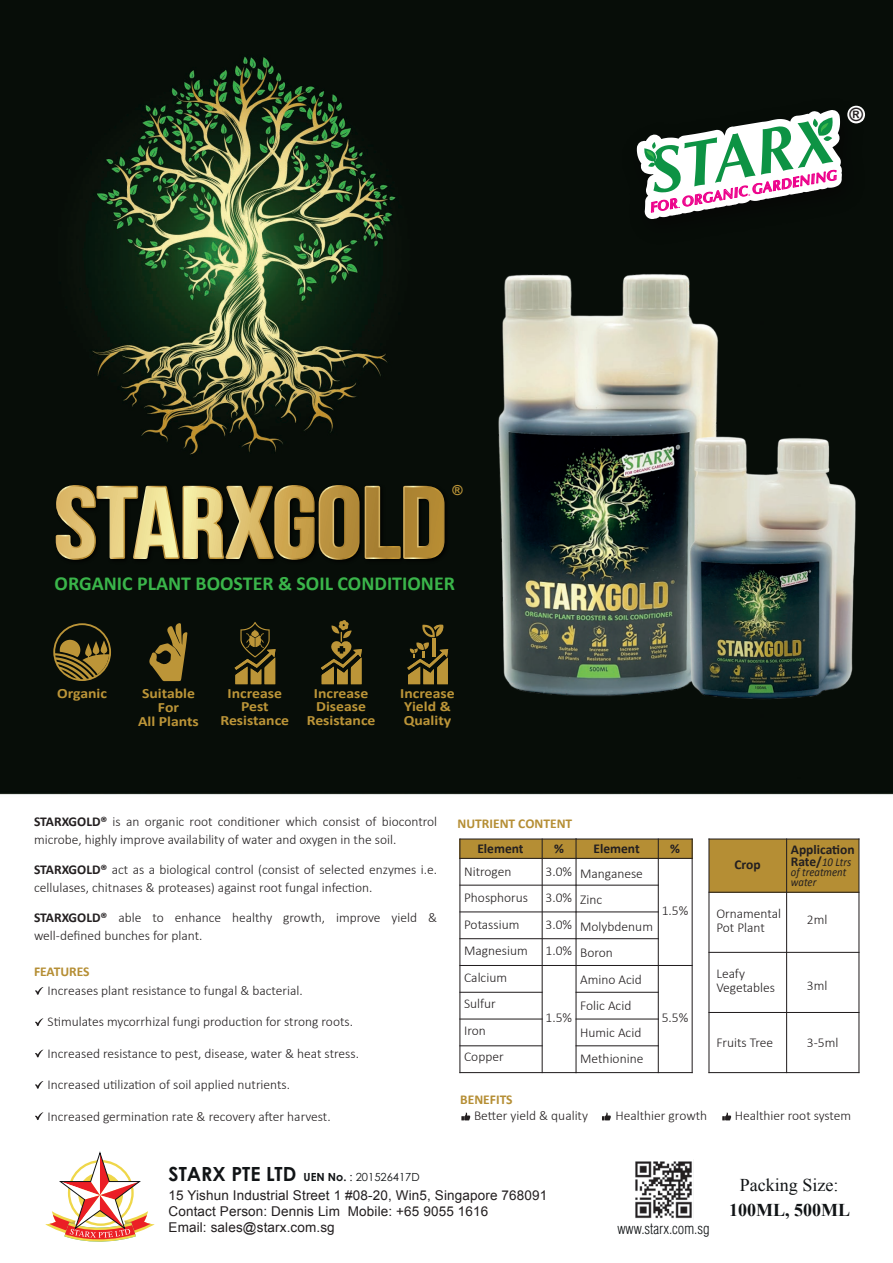
<style>
.page{position:relative;width:893px;height:1263px;background:#fff}
.page>*{position:absolute;margin:0;border:0;box-sizing:border-box;transform-origin:0 0}
.t1{font:700 19.8px "Calibri";color:#3ab54a}
.t2{font:700 19.5px "Century Gothic";color:#111416}
.t3{font:700 18.3px "Arial";color:#231f20}
.t4{font:18px "Times New Roman";color:#111416}
.t5{font:700 18px "Times New Roman";color:#111416}
.t6{font:300 condensed 14.7px "Helvetica";color:#111416}
.t7{font:700 14.1px/13.8px "Calibri";color:#bc9538;text-align:center;scale:1.11 1}
.t8{font:italic 700 13.95px "Optima LT";color:#ed028c}
.t9{font:700 13.8px "Arial";color:#bc9538}
.t10{font:300 13.5px/26.4px "Calibri";color:#231f20}
.t11{font:13.5px/16.2px "Arial";letter-spacing:.01em;color:#231f20}
.t12{font:700 13.5px "Calibri";color:#b58e34}
.t13{font:700 13.5px "Calibri";color:#231f20}
.t14{font:italic 12px/10.2px "Calibri";color:#231f20;scale:.9 1}
.s1{font-weight:700}
.s2{font-weight:700;font-style:normal;font-size:13.5px}
.s3{font-size:11.1px}
.s4{font-weight:400;font-size:11.1px}
</style>
<div class="page">
<img style="left:0;top:0;width:893px;height:1121px">
<svg style="left:35px;top:987px;width:8px;height:8px"></svg>
<svg style="left:35px;top:1018px;width:8px;height:8px"></svg>
<svg style="left:35px;top:1049px;width:8px;height:8px"></svg>
<svg style="left:35px;top:1081px;width:8px;height:8px"></svg>
<svg style="left:35px;top:1112px;width:8px;height:8px"></svg>
<svg style="left:461px;top:1112px;width:9px;height:8px"></svg>
<svg style="left:602px;top:1112px;width:9px;height:8px"></svg>
<svg style="left:722px;top:1112px;width:9px;height:8px"></svg>
<div style="left:616px;top:91px;width:256px;height:161px;background:#070d08"></div>
<svg style="left:637px;top:103px;width:231px;height:116px"></svg>
<div style="left:52px;top:481px;width:399px;height:86px;background:#070d08"></div>
<svg style="left:54px;top:482px;width:392px;height:79px;background:#806f3c"></svg>
<svg style="left:149px;top:623px;width:38px;height:58px;background:#645320"></svg>
<svg style="left:407px;top:624px;width:41px;height:60px;background:#54471c"></svg>
<svg style="left:235px;top:622px;width:41px;height:62px;background:#4e421a"></svg>
<svg style="left:321px;top:620px;width:41px;height:64px;background:#52451b"></svg>
<svg style="left:53px;top:623px;width:58px;height:58px;background:#51451b"></svg>
<div style="left:709px;top:839px;width:150px;height:53px;background:#b58e34"></div>
<div style="left:576px;top:839px;width:116px;height:19px;background:#b58e34"></div>
<hr style="left:658px;top:839px;width:1px;height:233px;background:#231f20">
<hr style="left:692px;top:839px;width:1px;height:233px;background:#231f20">
<hr style="left:576px;top:858px;width:116px;height:1px;background:#231f20">
<hr style="left:576px;top:838px;width:116px;height:1px;background:#231f20">
<hr style="left:576px;top:885px;width:82px;height:1px;background:#231f20">
<hr style="left:576px;top:911px;width:82px;height:1px;background:#231f20">
<hr style="left:576px;top:938px;width:82px;height:1px;background:#231f20">
<hr style="left:576px;top:965px;width:116px;height:1px;background:#231f20">
<hr style="left:576px;top:992px;width:82px;height:1px;background:#231f20">
<hr style="left:576px;top:1018px;width:82px;height:1px;background:#231f20">
<hr style="left:576px;top:1045px;width:82px;height:1px;background:#231f20">
<hr style="left:576px;top:1072px;width:116px;height:1px;background:#231f20">
<div style="left:460px;top:839px;width:116px;height:19px;background:#b58e34"></div>
<hr style="left:542px;top:839px;width:1px;height:233px;background:#231f20">
<hr style="left:575px;top:839px;width:2px;height:233px;background:#231f20">
<hr style="left:459px;top:839px;width:1px;height:233px;background:#231f20">
<hr style="left:460px;top:858px;width:116px;height:1px;background:#231f20">
<hr style="left:460px;top:838px;width:116px;height:1px;background:#231f20">
<hr style="left:460px;top:885px;width:116px;height:1px;background:#231f20">
<hr style="left:460px;top:911px;width:116px;height:1px;background:#231f20">
<hr style="left:460px;top:938px;width:116px;height:1px;background:#231f20">
<hr style="left:460px;top:965px;width:116px;height:1px;background:#231f20">
<hr style="left:460px;top:992px;width:82px;height:1px;background:#231f20">
<hr style="left:460px;top:1018px;width:82px;height:1px;background:#231f20">
<hr style="left:460px;top:1045px;width:82px;height:1px;background:#231f20">
<hr style="left:460px;top:1072px;width:116px;height:1px;background:#231f20">
<hr style="left:708px;top:839px;width:1px;height:233px;background:#231f20">
<hr style="left:786px;top:839px;width:1px;height:233px;background:#231f20">
<hr style="left:858px;top:839px;width:1px;height:233px;background:#231f20">
<hr style="left:709px;top:1072px;width:150px;height:1px;background:#231f20">
<hr style="left:709px;top:892px;width:150px;height:1px;background:#231f20">
<hr style="left:709px;top:952px;width:150px;height:1px;background:#231f20">
<hr style="left:709px;top:1012px;width:150px;height:1px;background:#231f20">
<hr style="left:709px;top:838px;width:150px;height:1px;background:#231f20">
<img style="left:483px;top:267px;width:249px;height:441px">
<img style="left:682px;top:429px;width:183px;height:279px">
<svg style="left:45px;top:1151px;width:110px;height:91px"></svg>
<img style="left:635px;top:1161px;width:57px;height:58px">
<p class="t9" style="left:452px;top:481px;width:12px">®</p>
<h1 class="t1" style="left:55px;top:571px;width:402px">ORGANIC PLANT BOOSTER &amp; SOIL CONDITIONER</h1>
<p class="t7" style="left:57px;top:686px;width:46px">Organic</p>
<p class="t7" style="left:138px;top:686px;width:56px">Suitable<br>For<br>All Plants</p>
<p class="t7" style="left:220px;top:685px;width:63px">Increase<br>Pest<br>Resistance</p>
<p class="t7" style="left:307px;top:685px;width:63px">Increase<br>Disease<br>Resistance</p>
<p class="t7" style="left:400px;top:685px;width:51px;text-align:left">Increase<br>Yield &amp;<br>Quality</p>
<h3 class="t3" style="left:849px;top:103px;width:15px">®</h3>
<p class="t8" style="left:649px;top:199px;width:191px;rotate:-10deg">FOR ORGANIC GARDENING</p>
<p class="t10" style="left:34px;top:812px;width:405px;line-height:18px"><span class="s1">STARXGOLD®</span> is an organic root conditioner which consist of biocontrol microbe, highly improve availability of water and oxygen in the soil.</p>
<p class="t10" style="left:34px;top:860px;width:405px;line-height:18px"><span class="s1">STARXGOLD®</span> act as a biological control (consist of selected enzymes i.e. cellulases, chitnases &amp; proteases) against root fungal infection.</p>
<p class="t10" style="left:34px;top:908px;width:405px;line-height:18px"><span class="s1">STARXGOLD®</span> able to enhance healthy growth, improve yield &amp; well-defined bunches for plant.</p>
<p class="t12" style="left:34px;top:963px;width:57px">FEATURES</p>
<p class="t10" style="left:48px;top:977px;width:257px">Increases plant resistance to fungal &amp; bacterial.</p>
<p class="t10" style="left:48px;top:1008px;width:307px">Stimulates mycorrhizal fungi production for strong roots.</p>
<p class="t10" style="left:48px;top:1040px;width:313px">Increased resistance to pest, disease, water &amp; heat stress.</p>
<p class="t10" style="left:48px;top:1071px;width:244px">Increased utilization of soil applied nutrients.</p>
<p class="t10" style="left:48px;top:1103px;width:285px">Increased germination rate &amp; recovery after harvest.</p>
<p class="t12" style="left:457px;top:815px;width:116px">NUTRIENT CONTENT</p>
<p class="t13" style="left:477px;top:840px;width:48px">Element</p>
<p class="t13" style="left:554px;top:840px;width:11px">%</p>
<p class="t10" style="left:464px;top:858px;width:66px">Nitrogen<br>Phosphorus<br>Potassium<br>Magnesium<br>Calcium<br>Sulfur<br>Iron<br>Copper</p>
<p class="t10" style="left:546px;top:858px;width:28px;text-align:justify">3.0% 3.0% 3.0% 1.0%</p>
<p class="t10" style="left:546px;top:1004px;width:28px">1.5%</p>
<p class="t13" style="left:593px;top:840px;width:48px">Element</p>
<p class="t13" style="left:670px;top:840px;width:11px">%</p>
<p class="t10" style="left:580px;top:860px;width:74px">Manganese<br>Zinc<br>Molybdenum<br>Boron<br>Amino Acid<br>Folic Acid<br>Humic Acid<br>Methionine</p>
<p class="t10" style="left:662px;top:897px;width:28px">1.5%</p>
<p class="t10" style="left:662px;top:1004px;width:28px">5.5%</p>
<p class="t13" style="left:734px;top:856px;width:28px">Crop</p>
<p class="t10" style="left:716px;top:906px;width:66px;line-height:14.1px">Ornamental<br>Pot Plant</p>
<p class="t10" style="left:716px;top:966px;width:60px;line-height:14.1px">Leafy<br>Vegetables</p>
<p class="t13" style="left:791px;top:841px;width:65px">Application</p>
<p class="t14" style="left:791px;top:856px;width:69px"><span class="s2">Rate/</span>10 Ltrs of treatment water</p>
<p class="t10" style="left:807px;top:906px;width:22px">2ml</p>
<p class="t10" style="left:807px;top:972px;width:22px">3ml</p>
<p class="t10" style="left:716px;top:1029px;width:58px">Fruits Tree</p>
<p class="t10" style="left:807px;top:1029px;width:33px">3-5ml</p>
<p class="t12" style="left:460px;top:1091px;width:54px">BENEFITS</p>
<p class="t10" style="left:474px;top:1103px;width:115px">Better yield &amp; quality</p>
<p class="t10" style="left:615px;top:1103px;width:93px">Healthier growth</p>
<p class="t10" style="left:735px;top:1103px;width:118px">Healthier root system</p>
<h2 class="t2" style="left:169px;top:1159px;width:253px">STARX PTE LTD <span class="s3">UEN No.</span> <span class="s4">: 201526417D</span></h2>
<p class="t11" style="left:169px;top:1187px;width:380px">15 Yishun Industrial Street 1 #08-20, Win5, Singapore 768091<br>Contact Person: Dennis Lim Mobile: +65 9055 1616<br>Email: sales@starx.com.sg</p>
<p class="t6" style="left:617px;top:1219px;width:94px">www.starx.com.sg</p>
<h3 class="t4" style="left:740px;top:1172px;width:100px">Packing Size:</h3>
<h3 class="t5" style="left:729px;top:1197px;width:122px">100ML, 500ML</h3>
</div>
